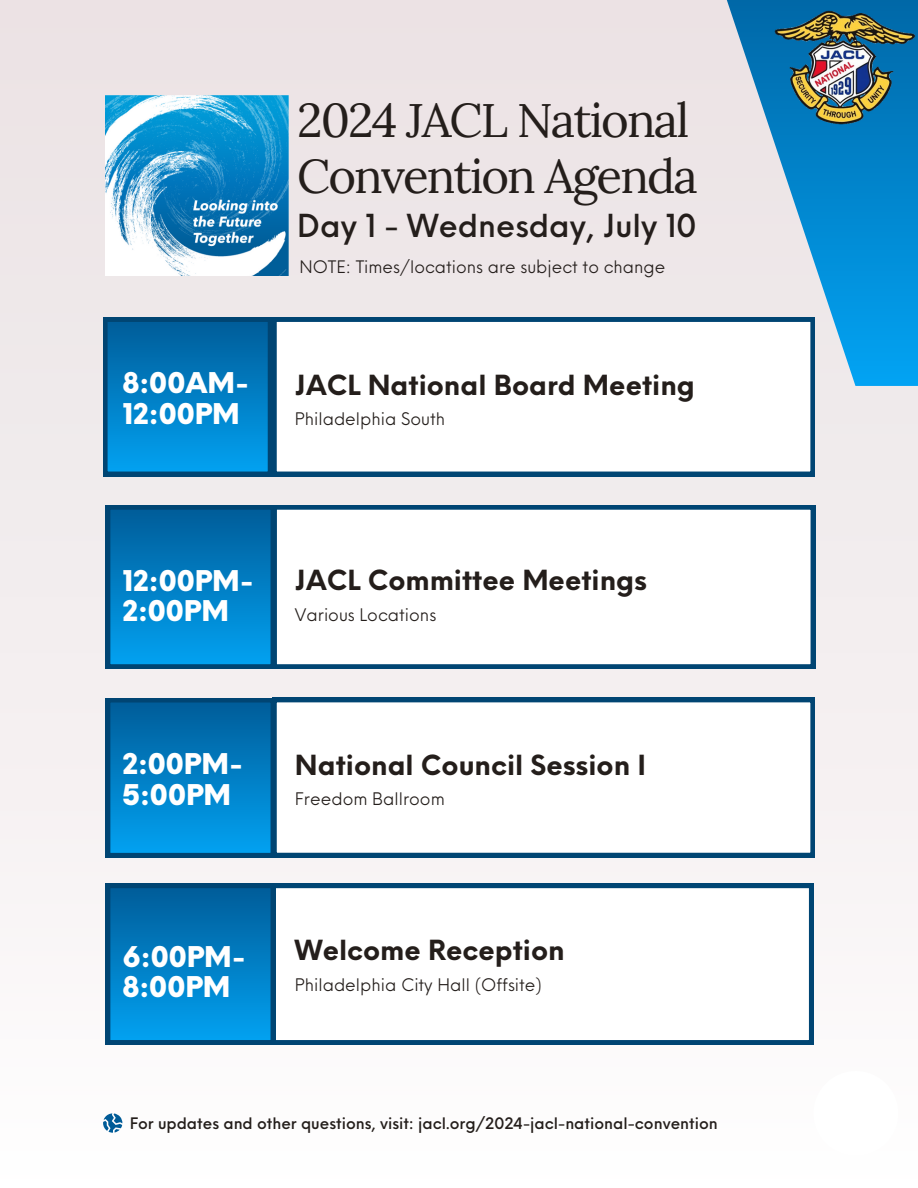
<style>
.page{position:relative;width:918px;height:1188px;background:#fff}
.page>*{position:absolute;margin:0;border:0;box-sizing:border-box;transform-origin:0 0}
.t1{font:47.33px/56.2px "Lora";letter-spacing:-.04em;color:#241e1b}
.t2{font:500 30.97px "Neue Einstellung";color:#241e1b}
.t3{font:900 27.9px/30.4px "Neue Einstellung";color:#fff}
.t4{font:700 27.08px "Neue Einstellung";color:#241e1b}
.t5{font:16.95px "Neue Einstellung";color:#241e1b}
.t6{font:16.88px "Neue Einstellung";color:#241e1b}
.t7{font:500 15.52px "Neue Einstellung";color:#241e1b}
</style>
<div class="page">
<div style="left:0;top:0;width:918px;height:1188px;background:linear-gradient(to bottom,#e9e0e2,#fdfcfc)"></div>
<div style="left:813px;top:1071px;width:85px;height:85px;background:#fff;border-radius:50%"></div>
<svg style="left:699px;top:0;width:219px;height:386px;background:#78b9de"></svg>
<svg style="left:272px;top:317px;width:543px;height:159px"></svg>
<svg style="left:103px;top:317px;width:169px;height:159px;background:#0078bb"></svg>
<svg style="left:103px;top:1113px;width:19px;height:20px"></svg>
<img style="left:106px;top:96px;width:182px;height:179px">
<svg style="left:275px;top:505px;width:540px;height:164px"></svg>
<svg style="left:106px;top:505px;width:169px;height:164px;background:#0078bc"></svg>
<svg style="left:275px;top:698px;width:540px;height:159px"></svg>
<svg style="left:106px;top:698px;width:169px;height:159px;background:#0078bc"></svg>
<svg style="left:275px;top:884px;width:538px;height:161px"></svg>
<svg style="left:106px;top:884px;width:169px;height:161px;background:#0078bc"></svg>
<img style="left:764px;top:0;width:154px;height:136px">
<h5 class="t3" style="left:122px;top:365px;width:128px">8:00AM-<br>12:00PM</h5>
<p class="t1" style="left:297px;top:91px;width:402px">2024 JACL National<br>Convention Agenda</p>
<p class="t2" style="left:297px;top:198px;width:401px">Day 1 - Wednesday, July 10</p>
<h2 class="t6" style="left:300px;top:252px;width:367px">NOTE: Times/locations are subject to change</h2>
<p class="t4" style="left:295px;top:360px;width:401px">JACL National Board Meeting</p>
<h5 class="t5" style="left:295px;top:404px;width:152px">Philadelphia South</h5>
<p class="t3" style="left:122px;top:563px;width:133px">12:00PM-<br>2:00PM</p>
<p class="t4" style="left:295px;top:556px;width:354px">JACL Committee Meetings</p>
<h5 class="t5" style="left:295px;top:599px;width:143px">Various Locations</h5>
<h5 class="t3" style="left:122px;top:746px;width:122px">2:00PM-<br>5:00PM</h5>
<h3 class="t4" style="left:295px;top:741px;width:353px">National Council Session I</h3>
<h3 class="t5" style="left:295px;top:784px;width:151px">Freedom Ballroom</h3>
<h3 class="t3" style="left:122px;top:939px;width:125px">6:00PM-<br>8:00PM</h3>
<p class="t4" style="left:295px;top:926px;width:271px">Welcome Reception</p>
<h5 class="t5" style="left:295px;top:969px;width:249px">Philadelphia City Hall (Offsite)</h5>
<h3 class="t7" style="left:130px;top:1110px;width:590px">For updates and other questions, visit: jacl.org/2024-jacl-national-convention</h3>
</div>
